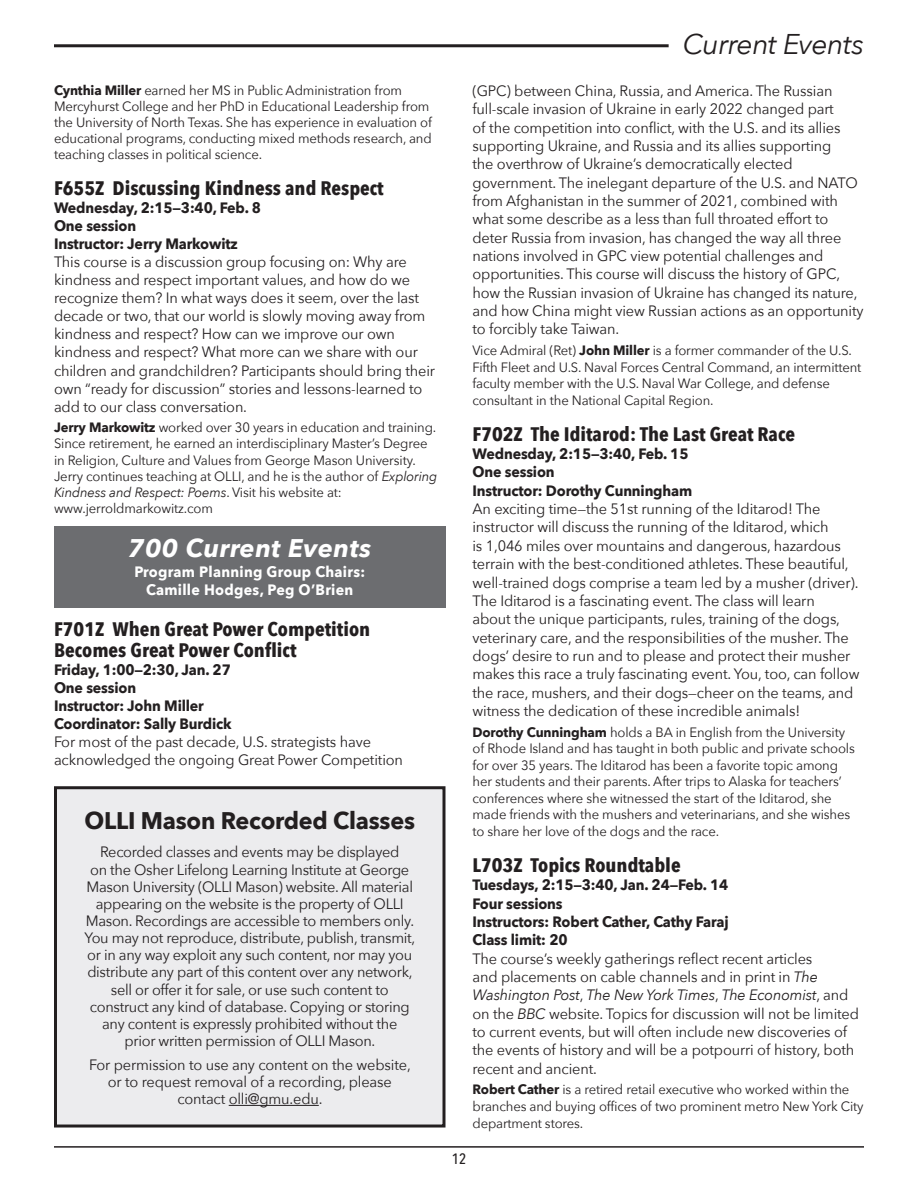
<style>
.page{position:relative;width:918px;height:1188px;background:#fff}
.page>*{position:absolute;margin:0;border:0;box-sizing:border-box;transform-origin:0 0}
.t1{font:italic 28.5px "Avenir Next";letter-spacing:-.02em;color:#231f20}
.t2{font:italic 700 25.5px "Avenir Next";letter-spacing:.02em;color:#fff}
.t3{font:700 24px "Avenir Next";letter-spacing:-.01em;color:#231f20}
.t4{font:700 19.5px/21px "Avenir Next Condensed";color:#231f20;scale:1.05 1}
.t5{font:15px/18.3px "Avenir Next";letter-spacing:-.01em;color:#231f20}
.t6{font:700 15px/18px "Avenir Next";letter-spacing:-.01em;color:#231f20;scale:.95 1}
.t7{font:700 15px/18px "Avenir Next";letter-spacing:.02em;color:#fff;text-align:center;scale:.95 1}
.t8{font:500 15px "Avenir Next Condensed";color:#231f20}
.t9{font:13.5px/16.5px "Avenir Next";letter-spacing:-.01em;color:#231f20}
.s1{font-weight:700}
.s2{font-style:italic}
</style>
<div class="page">
<hr style="left:54px;top:44px;width:810px;height:3px;background:#231f20">
<hr style="left:54px;top:1146px;width:810px;height:2px;background:#231f20">
<div style="left:669px;top:42px;width:222px;height:9px;background:#fff"></div>
<div style="left:54px;top:526px;width:392px;height:82px;background:#6c6d70"></div>
<div style="left:56px;top:788px;width:388px;height:338px;background:#ececee"></div>
<hr style="left:229px;top:1105px;width:90px;height:1px;background:#231f20">
<div style="left:54px;top:786px;width:392px;height:342px;border:3px solid #231f20"></div>
<p class="t9" style="left:54px;top:81px;width:379px"><span class="s1">Cynthia Miller</span> earned her MS in Public Administration from Mercyhurst College and her PhD in Educational Leadership from the University of North Texas. She has experience in evaluation of educational programs, conducting mixed methods research, and teaching classes in political science.</p>
<h3 class="t4" style="left:54px;top:178px;width:316px">F655Z Discussing Kindness and Respect</h3>
<p class="t6" style="left:54px;top:199px;width:219px">Wednesday, 2:15—3:40, Feb. 8<br>One session<br>Instructor: Jerry Markowitz</p>
<p class="t5" style="left:54px;top:252px;width:383px">This course is a discussion group focusing on: Why are kindness and respect important values, and how do we recognize them? In what ways does it seem, over the last decade or two, that our world is slowly moving away from kindness and respect? How can we improve our own kindness and respect? What more can we share with our children and grandchildren? Participants should bring their own “ready for discussion” stories and lessons-learned to add to our class conversation.</p>
<p class="t9" style="left:54px;top:419px;width:385px"><span class="s1">Jerry Markowitz</span> worked over 30 years in education and training.<br>Since retirement, he earned an interdisciplinary Master’s Degree in Religion, Culture and Values from George Mason University.<br>Jerry continues teaching at OLLI, and he is the author of <span class="s2">Exploring Kindness and Respect: Poems</span>. Visit his website at: www.jerroldmarkowitz.com</p>
<h2 class="t2" style="left:128px;top:526px;width:245px">700 Current Events</h2>
<p class="t7" style="left:134px;top:562px;width:244px">Program Planning Group Chairs:<br>Camille Hodges, Peg O’Brien</p>
<h3 class="t4" style="left:54px;top:618px;width:303px">F701Z When Great Power Competition<br>Becomes Great Power Conflict</h3>
<p class="t6" style="left:54px;top:661px;width:188px">Friday, 1:00—2:30, Jan. 27<br>One session<br>Instructor: John Miller<br>Coordinator: Sally Burdick</p>
<p class="t5" style="left:54px;top:732px;width:351px">For most of the past decade, U.S. strategists have acknowledged the ongoing Great Power Competition</p>
<h3 class="t3" style="left:85px;top:800px;width:332px">OLLI Mason Recorded Classes</h3>
<p class="t5" style="left:85px;top:843px;width:332px;line-height:17.1px;text-align:center">Recorded classes and events may be displayed<br>on the Osher Lifelong Learning Institute at George Mason University (OLLI Mason) website. All material appearing on the website is the property of OLLI Mason. Recordings are accessible to members only.<br>You may not reproduce, distribute, publish, transmit, or in any way exploit any such content, nor may you distribute any part of this content over any network, sell or offer it for sale, or use such content to construct any kind of database. Copying or storing any content is expressly prohibited without the<br>prior written permission of OLLI Mason.</p>
<p class="t5" style="left:89px;top:1056px;width:323px;line-height:17.1px;text-align:center">For permission to use any content on the website, or to request removal of a recording, please contact olli@gmu.edu.</p>
<h1 class="t1" style="left:683px;top:20px;width:183px">Current Events</h1>
<p class="t5" style="left:473px;top:81px;width:393px">(GPC) between China, Russia, and America. The Russian full-scale invasion of Ukraine in early 2022 changed part<br>of the competition into conflict, with the U.S. and its allies supporting Ukraine, and Russia and its allies supporting<br>the overthrow of Ukraine’s democratically elected government. The inelegant departure of the U.S. and NATO from Afghanistan in the summer of 2021, combined with what some describe as a less than full throated effort to deter Russia from invasion, has changed the way all three nations involved in GPC view potential challenges and opportunities. This course will discuss the history of GPC, how the Russian invasion of Ukraine has changed its nature, and how China might view Russian actions as an opportunity to forcibly take Taiwan.</p>
<p class="t9" style="left:472px;top:342px;width:390px">Vice Admiral (Ret) <span class="s1">John Miller</span> is a former commander of the U.S.<br>Fifth Fleet and U.S. Naval Forces Central Command, an intermittent faculty member with the U.S. Naval War College, and defense consultant in the National Capital Region.</p>
<h3 class="t4" style="left:472px;top:423px;width:309px">F702Z The Iditarod: The Last Great Race</h3>
<p class="t6" style="left:472px;top:445px;width:233px">Wednesday, 2:15—3:40, Feb. 15<br>One session<br>Instructor: Dorothy Cunningham</p>
<p class="t5" style="left:472px;top:499px;width:389px">An exciting time—the 51st running of the Iditarod! The instructor will discuss the running of the Iditarod, which<br>is 1,046 miles over mountains and dangerous, hazardous terrain with the best-conditioned athletes. These beautiful, well-trained dogs comprise a team led by a musher (driver).<br>The Iditarod is a fascinating event. The class will learn<br>about the unique participants, rules, training of the dogs, veterinary care, and the responsibilities of the musher. The dogs’ desire to run and to please and protect their musher makes this race a truly fascinating event. You, too, can follow the race, mushers, and their dogs—cheer on the teams, and witness the dedication of these incredible animals!</p>
<p class="t9" style="left:472px;top:723px;width:384px"><span class="s1">Dorothy Cunningham</span> holds a BA in English from the University of Rhode Island and has taught in both public and private schools for over 35 years. The Iditarod has been a favorite topic among her students and their parents. After trips to Alaska for teachers’ conferences where she witnessed the start of the Iditarod, she made friends with the mushers and veterinarians, and she wishes to share her love of the dogs and the race.</p>
<h3 class="t4" style="left:472px;top:854px;width:200px">L703Z Topics Roundtable</h3>
<p class="t6" style="left:472px;top:876px;width:271px">Tuesdays, 2:15—3:40, Jan. 24—Feb. 14<br>Four sessions<br>Instructors: Robert Cather, Cathy Faraj<br>Class limit: 20</p>
<p class="t5" style="left:472px;top:949px;width:388px">The course’s weekly gatherings reflect recent articles<br>and placements on cable channels and in print in <span class="s2">The Washington Post</span>, <span class="s2">The New York Times</span>, <span class="s2">The Economist</span>, and on the <span class="s2">BBC</span> website. Topics for discussion will not be limited to current events, but will often include new discoveries of the events of history and will be a potpourri of history, both recent and ancient.</p>
<p class="t9" style="left:472px;top:1081px;width:393px"><span class="s1">Robert Cather</span> is a retired retail executive who worked within the branches and buying offices of two prominent metro New York City department stores.</p>
<p class="t8" style="left:452px;top:1150px;width:16px">12</p>
</div>
